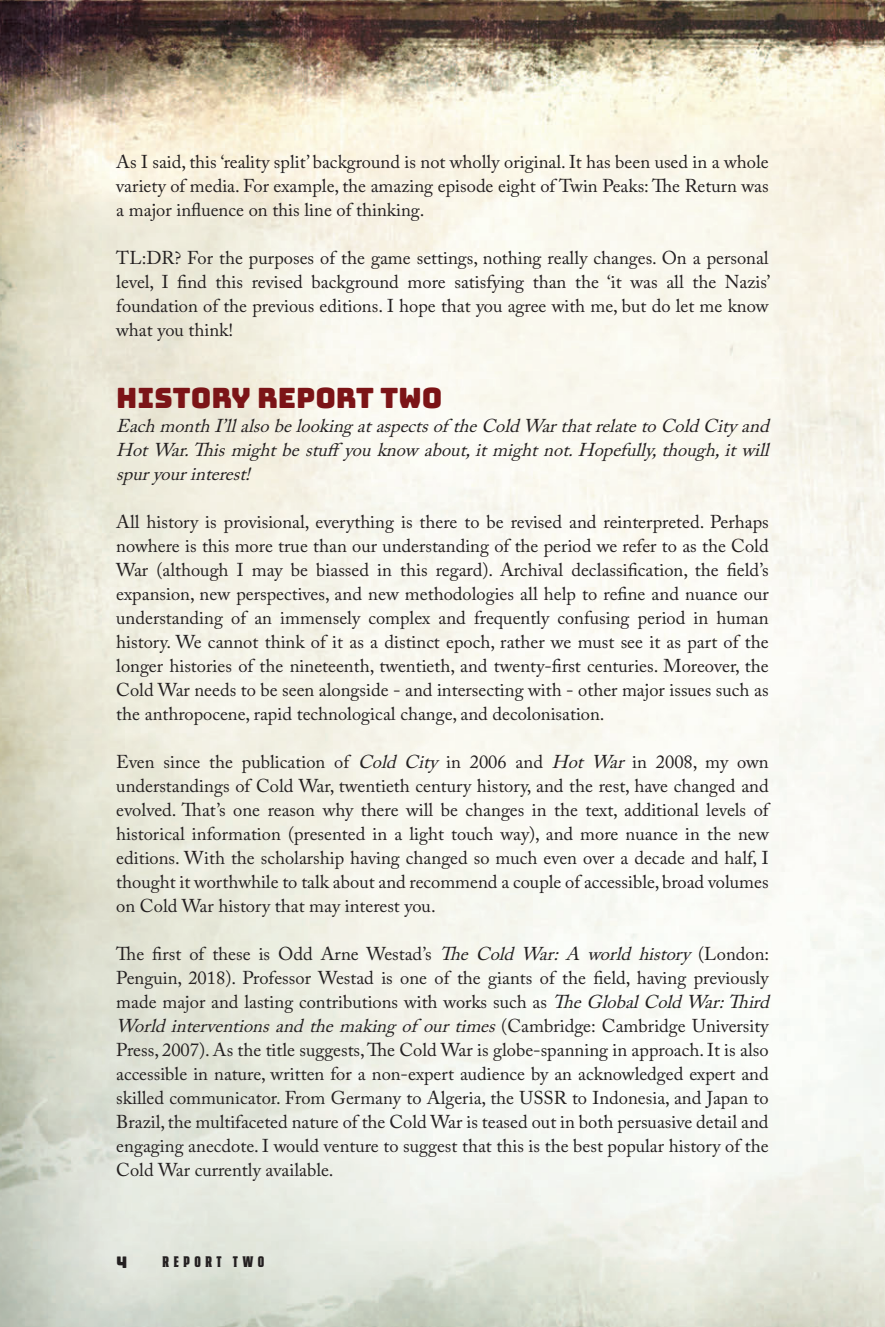
<style>
.page{position:relative;width:885px;height:1327px;background:#fff}
.page>*{position:absolute;margin:0;border:0;box-sizing:border-box;transform-origin:0 0}
.Level2{font:28px "Bungee";color:#7c1417}
.Level3{font:18.4px/24px "Adobe Caslon Pro";color:#231f20;text-align:justify}
.Level3-2{font:italic 18.4px/24px "Adobe Caslon Pro";color:#231f20;text-align:justify}
.t1{font:16px "Bungee";color:#231f20}
.t2{font:extra-condensed 14px "Guildhall";letter-spacing:.33em;color:#231f20}
.s1{font-style:italic}
</style>
<div class="page">
<img style="left:0;top:0;width:885px;height:1327px">
<p class="Level3" style="left:116px;top:150px;width:654px">As I said, this ‘reality split’ background is not wholly original. It has been used in a whole variety of media. For example, the amazing episode eight of Twin Peaks: The Return was a major influence on this line of thinking.</p>
<p class="Level3" style="left:116px;top:246px;width:655px">TL:DR? For the purposes of the game settings, nothing really changes. On a personal level, I find this revised background more satisfying than the ‘it was all the Nazis’ foundation of the previous editions. I hope that you agree with me, but do let me know what you think!</p>
<p class="Level2" style="left:116px;top:382px;width:327px">HISTORY REPORT TWO</p>
<p class="Level3-2" style="left:116px;top:414px;width:661px">EachmonthI’llalsobelookingataspectsof theColdWarthatrelatetoColdCityand HotWar.Thismightbestuffyouknowabout,itmightnot.Hopefully,though,itwill spuryourinterest!</p>
<p class="Level3" style="left:116px;top:510px;width:654px">All history is provisional, everything is there to be revised and reinterpreted. Perhaps nowhere is this more true than our understanding of the period we refer to as the Cold War (although I may be biassed in this regard). Archival declassification, the field’s expansion, new perspectives, and new methodologies all help to refine and nuance our understanding of an immensely complex and frequently confusing period in human history. We cannot think of it as a distinct epoch, rather we must see it as part of the longer histories of the nineteenth, twentieth, and twenty-first centuries. Moreover, the Cold War needs to be seen alongside - and intersecting with - other major issues such as the anthropocene, rapid technological change, and decolonisation.</p>
<p class="Level3" style="left:116px;top:750px;width:654px">Even since the publication of <span class="s1">ColdCity</span>in 2006 and <span class="s1">HotWar</span>in 2008, my own understandings of Cold War, twentieth century history, and the rest, have changed and evolved. That’s one reason why there will be changes in the text, additional levels of historical information (presented in a light touch way), and more nuance in the new editions. With the scholarship having changed so much even over a decade and half, I thought it worthwhile to talk about and recommend a couple of accessible, broad volumes on Cold War history that may interest you.</p>
<p class="Level3" style="left:116px;top:942px;width:661px;text-align:left">The first of these is Odd Arne Westad’s <span class="s1">TheColdWar:Aworldhistory</span>(London:<br>Penguin, 2018). Professor Westad is one of the giants of the field, having previously made major and lasting contributions with works such as <span class="s1">TheGlobalColdWar:Third Worldinterventionsandthemakingof ourtimes</span>( C a m b r i d g e : C a m b r i d g e U n i v e r s i t y Press, 2007). As the title suggests, The Cold War is globe-spanning in approach. It is also accessible in nature, written for a non-expert audience by an acknowledged expert and skilled communicator. From Germany to Algeria, the USSR to Indonesia, and Japan to Brazil, the multifaceted nature of the Cold War is teased out in both persuasive detail and engaging anecdote. I would venture to suggest that this is the best popular history of the Cold War currently available.</p>
<p class="t1" style="left:116px;top:1253px;width:13px">4</p>
<p class="t2" style="left:162px;top:1253px;width:103px">REPORT TWO</p>
</div>
